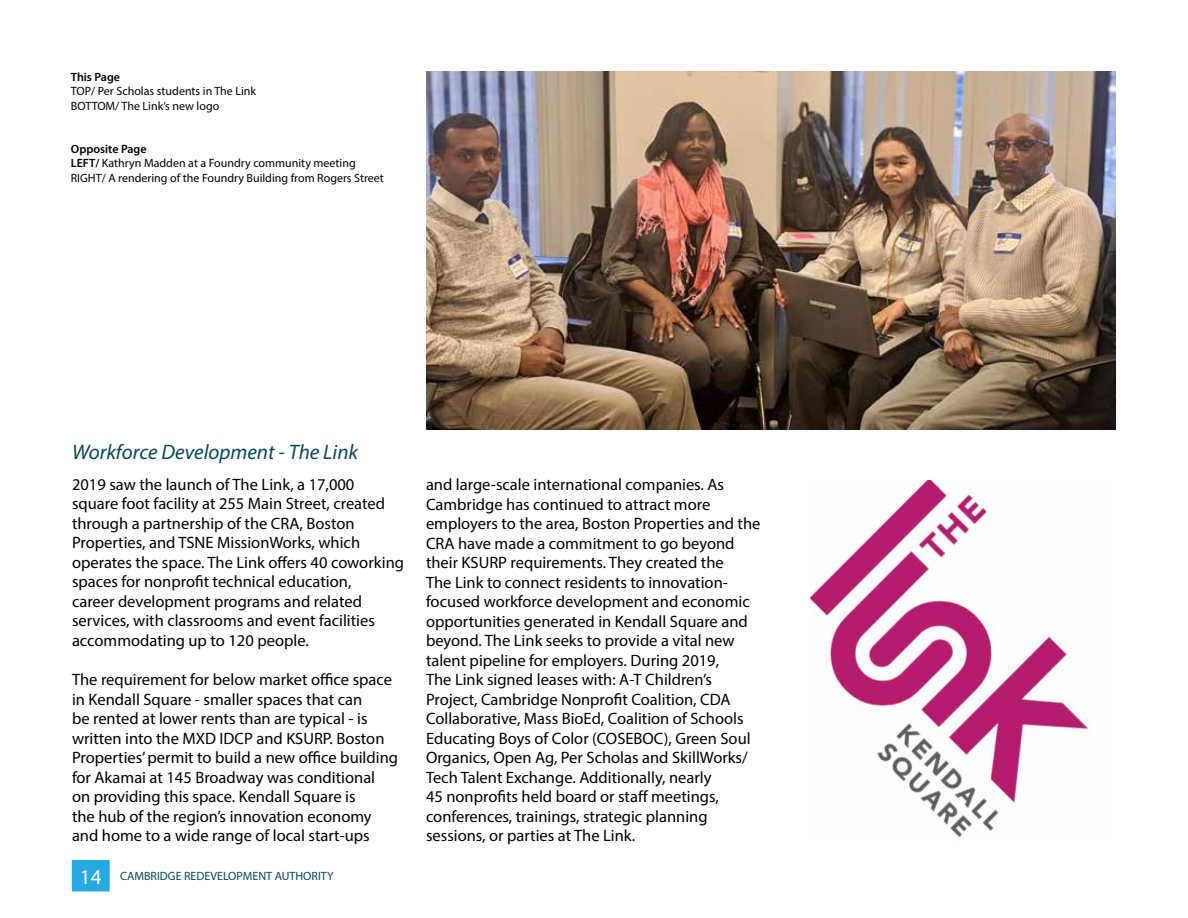
<style>
.page{position:relative;width:1188px;height:918px;background:#fff}
.page>*{position:absolute;margin:0;border:0;box-sizing:border-box;transform-origin:0 0}
.t1{font:italic 21px "Myriad Pro";color:#06475e}
.t2{font:16.5px/19.5px "Myriad Pro";color:#000}
.t3{font:12px/14.4px "Myriad Pro";color:#000}
.t4{font:12px "Myriad Pro";color:#06475e}
.t5{font:600 12px "Myriad Pro";color:#000}
.s1{font-weight:600}
.s2{font-size:21px;color:#fff}
</style>
<div class="page">
<img style="left:811px;top:480px;width:279px;height:357px">
<img style="left:426px;top:72px;width:689px;height:358px">
<div style="left:73px;top:861px;width:36px;height:30px;background:#27aae1"></div>
<div style="left:72px;top:860px;width:38px;height:32px;border:2px solid #27aae1"></div>
<p class="t5" style="left:71px;top:69px;width:51px">This Page</p>
<p class="t3" style="left:71px;top:84px;width:187px">TOP/ Per Scholas students in The Link<br>BOTTOM/ The Link’s new logo</p>
<p class="t3" style="left:71px;top:142px;width:315px"><span class="s1">Opposite Page<br>LEFT/</span> Kathryn Madden at a Foundry community meeting<br>RIGHT/ A rendering of the Foundry Building from Rogers Street</p>
<p class="t1" style="left:72px;top:439px;width:288px">Workforce Development - The Link</p>
<p class="t2" style="left:72px;top:474px;width:334px">2019 saw the launch of The Link, a 17,000 square foot facility at 255 Main Street, created through a partnership of the CRA, Boston Properties, and TSNE MissionWorks, which operates the space. The Link offers 40 coworking spaces for nonprofit technical education,<br>career development programs and related services, with classrooms and event facilities accommodating up to 120 people.</p>
<p class="t2" style="left:72px;top:669px;width:328px">The requirement for below market office space in Kendall Square - smaller spaces that can<br>be rented at lower rents than are typical - is written into the MXD IDCP and KSURP. Boston Properties’ permit to build a new office building for Akamai at 145 Broadway was conditional<br>on providing this space. Kendall Square is<br>the hub of the region’s innovation economy and home to a wide range of local start-ups</p>
<p class="t4" style="left:80px;top:868px;width:255px"><span class="s2">14</span> CAMBRIDGE REDEVELOPMENT AUTHORITY</p>
<p class="t2" style="left:426px;top:474px;width:336px">and large-scale international companies. As Cambridge has continued to attract more employers to the area, Boston Properties and the CRA have made a commitment to go beyond their KSURP requirements. They created the<br>The Link to connect residents to innovation&shy;focused workforce development and economic opportunities generated in Kendall Square and beyond. The Link seeks to provide a vital new talent pipeline for employers. During 2019,<br>The Link signed leases with: A-T Children’s Project, Cambridge Nonprofit Coalition, CDA Collaborative, Mass BioEd, Coalition of Schools Educating Boys of Color (COSEBOC), Green Soul Organics, Open Ag, Per Scholas and SkillWorks/ Tech Talent Exchange. Additionally, nearly<br>45 nonprofits held board or staff meetings, conferences, trainings, strategic planning sessions, or parties at The Link.</p>
</div>
